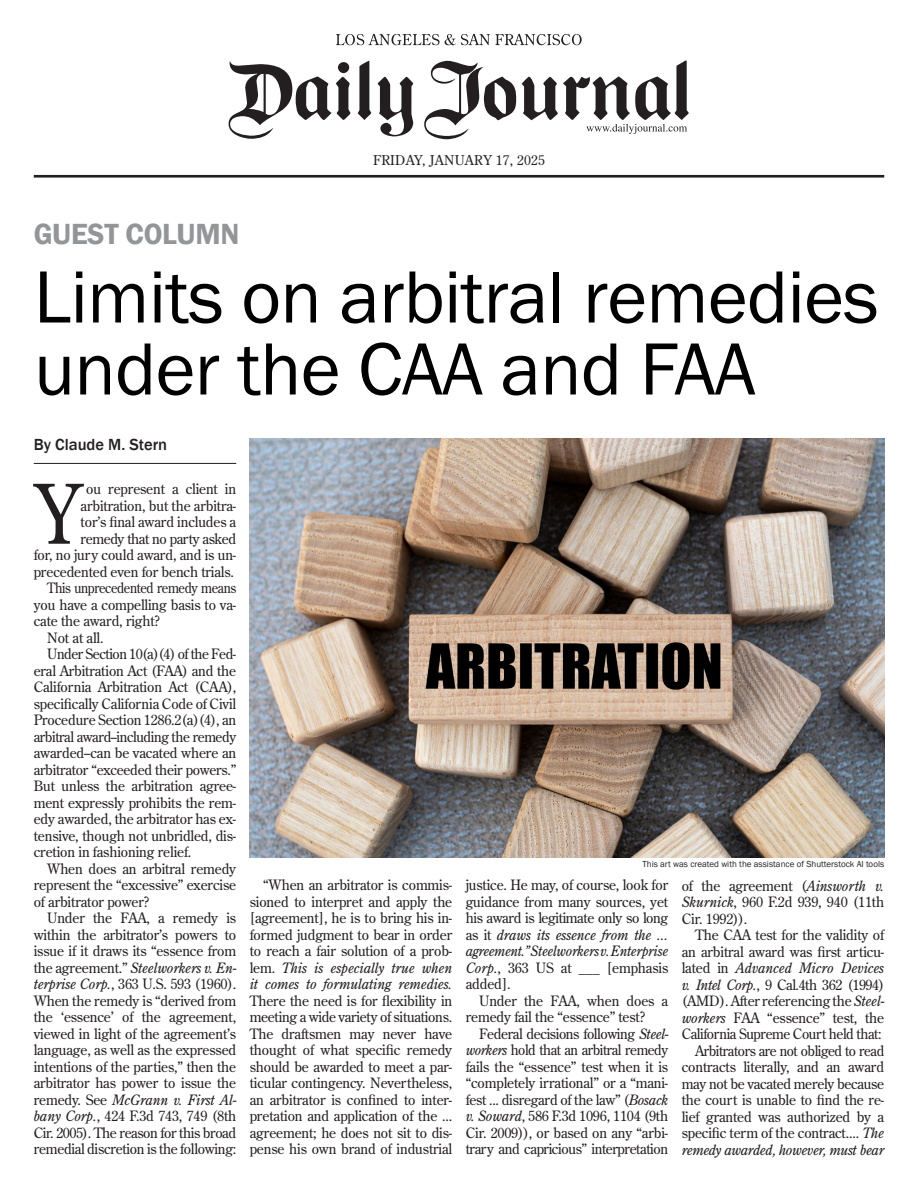
<style>
.page{position:relative;width:918px;height:1188px;background:#fff}
.page>*{position:absolute;margin:0;border:0;box-sizing:border-box;transform-origin:0 0}
.t1{font:81.9px "Century Old Style Std";color:#231f20;scale:.9 1}
.t2{font:76.5px/72px "Franklin Gothic";letter-spacing:-.01em;color:#000}
.t3{font:600 30px "Franklin Gothic";letter-spacing:-.01em;color:#939598}
.t4{font:500 16.5px "Franklin Gothic";color:#231f20}
.t5{font:14.25px/16.5px "Century Old Style Std";letter-spacing:-.01em;color:#231f20;text-align:justify}
.t6{font:14.25px "Century Old Style Std";letter-spacing:-.03em;color:#231f20}
.t7{font:italic 14.25px "Century Old Style Std";letter-spacing:-.01em;color:#231f20}
.t8{font:14.25px "Century Old Style Std";letter-spacing:-.03em;color:#231f20;scale:.91 1}
.t9{font:13.5px "Century Old Style Std";letter-spacing:.02em;color:#231f20}
.t10{font:9px "Franklin Gothic";color:#231f20}
.s1{font-style:normal}
.s2{font-style:italic}
</style>
<div class="page">
<img style="left:250px;top:439px;width:634px;height:418px">
<hr style="left:34px;top:463px;width:202px;height:1px;background:#231f20">
<hr style="left:34px;top:175px;width:850px;height:3px;background:#231f20">
<svg style="left:336px;top:34px;width:246px;height:11px"></svg>
<svg style="left:358px;top:61px;width:13px;height:59px"></svg>
<svg style="left:229px;top:61px;width:121px;height:78px"></svg>
<svg style="left:378px;top:77px;width:35px;height:59px"></svg>
<svg style="left:424px;top:61px;width:92px;height:78px"></svg>
<svg style="left:522px;top:61px;width:167px;height:73px"></svg>
<p class="t9" style="left:373px;top:151px;width:173px">FRIDAY, JANUARY 17, 2025</p>
<h3 class="t3" style="left:34px;top:215px;width:207px">GUEST COLUMN</h3>
<h2 class="t2" style="left:34px;top:263px;width:846px">Limits on arbitral remedies under the CAA and FAA</h2>
<p class="t4" style="left:34px;top:435px;width:135px">By Claude M. Stern</p>
<h1 class="t1" style="left:35px;top:461px;width:53px">Y</h1>
<p class="t5" style="left:86px;top:481px;width:151px">ou represent a client in</p>
<p class="t5" style="left:81px;top:497px;width:157px">arbitration, but the arbitra-</p>
<p class="t5" style="left:81px;top:514px;width:157px">tor’s final award includes a</p>
<p class="t6" style="left:81px;top:529px;width:157px">remedy that no party asked</p>
<p class="t5" style="left:34px;top:547px;width:204px">for, no jury could award, and is un-</p>
<p class="t5" style="left:34px;top:563px;width:202px">precedented even for bench trials.</p>
<p class="t8" style="left:47px;top:579px;width:209px">This unprecedented remedy means</p>
<p class="t5" style="left:34px;top:596px;width:204px">you have a compelling basis to va-</p>
<p class="t5" style="left:34px;top:613px;width:128px">cate the award, right?</p>
<p class="t5" style="left:47px;top:629px;width:58px">Not at all.</p>
<p class="t6" style="left:47px;top:645px;width:191px">Under Section 10(a)(4) of the Fed-</p>
<p class="t5" style="left:34px;top:662px;width:204px">eral Arbitration Act (FAA) and the</p>
<p class="t5" style="left:34px;top:679px;width:204px">California Arbitration Act (CAA),</p>
<p class="t5" style="left:34px;top:695px;width:204px">specifically California Code of Civil</p>
<p class="t5" style="left:34px;top:712px;width:204px">Procedure Section 1286.2(a)(4), an</p>
<p class="t6" style="left:34px;top:727px;width:204px">arbitral award--including the remedy</p>
<p class="t5" style="left:34px;top:745px;width:204px">awarded--can be vacated where an</p>
<p class="t5" style="left:34px;top:761px;width:204px">arbitrator “exceeded their powers.”</p>
<p class="t5" style="left:34px;top:778px;width:204px">But unless the arbitration agree-</p>
<p class="t5" style="left:34px;top:794px;width:204px">ment expressly prohibits the rem-</p>
<p class="t5" style="left:34px;top:811px;width:204px">edy awarded, the arbitrator has ex-</p>
<p class="t5" style="left:34px;top:827px;width:204px">tensive, though not unbridled, dis-</p>
<p class="t5" style="left:34px;top:844px;width:159px">cretion in fashioning relief.</p>
<p class="t5" style="left:47px;top:860px;width:191px">When does an arbitral remedy</p>
<p class="t5" style="left:34px;top:877px;width:204px">represent the “excessive” exercise</p>
<p class="t5" style="left:34px;top:893px;width:117px">of arbitrator power?</p>
<p class="t5" style="left:47px;top:910px;width:191px">Under the FAA, a remedy is</p>
<p class="t5" style="left:34px;top:926px;width:204px">within the arbitrator’s powers to</p>
<p class="t5" style="left:34px;top:943px;width:204px">issue if it draws its “essence from</p>
<p class="t7" style="left:34px;top:959px;width:204px"><span class="s1">the agreement.”</span> Steelworkers v. En-</p>
<p class="t5" style="left:34px;top:976px;width:204px"><span class="s2">terprise Corp.</span>, 363 U.S. 593 (1960).</p>
<p class="t5" style="left:34px;top:992px;width:204px">When the remedy is “derived from</p>
<p class="t5" style="left:34px;top:1009px;width:204px">the ‘essence’ of the agreement,</p>
<p class="t5" style="left:34px;top:1025px;width:204px">viewed in light of the agreement’s</p>
<p class="t5" style="left:34px;top:1042px;width:204px">language, as well as the expressed</p>
<p class="t5" style="left:34px;top:1058px;width:204px">intentions of the parties,” then the</p>
<p class="t5" style="left:34px;top:1075px;width:204px">arbitrator has power to issue the</p>
<p class="t7" style="left:34px;top:1091px;width:204px"><span class="s1">remedy. See</span> McGrann v. First Al-</p>
<p class="t5" style="left:34px;top:1108px;width:204px"><span class="s2">bany Corp.</span>, 424 F.3d 743, 749 (8th</p>
<p class="t6" style="left:34px;top:1123px;width:204px">Cir. 2005). The reason for this broad</p>
<p class="t5" style="left:34px;top:1141px;width:204px">remedial discretion is the following:</p>
<p class="t5" style="left:250px;top:877px;width:204px;text-indent:14px">“When an arbitrator is commis&shy;sioned to interpret and apply the [agreement], he is to bring his in&shy;formed judgment to bear in order to reach a fair solution of a prob&shy;lem. <span class="s2">This is especially true when it comes to formulating remedies.</span></p>
<p class="t5" style="left:250px;top:992px;width:204px">There the need is for flexibility in meeting a wide variety of situations.<br>The draftsmen may never have thought of what specific remedy should be awarded to meet a par&shy;ticular contingency. Nevertheless, an arbitrator is confined to inter&shy;pretation and application of the ... agreement; he does not sit to dis&shy;pense his own brand of industrial</p>
<p class="t10" style="left:643px;top:859px;width:243px">This art was created with the assistance of Shutterstock AI tools</p>
<p class="t5" style="left:466px;top:877px;width:204px">justice. He may, of course, look for guidance from many sources, yet his award is legitimate only so long as it <span class="s2">draws its essence from the ... agreement.”Steelworkers v. Enterprise Corp.</span>, 363 US at ___ [emphasis added].</p>
<p class="t5" style="left:466px;top:992px;width:204px;text-indent:14px">Under the FAA, when does a remedy fail the “essence” test?</p>
<p class="t5" style="left:466px;top:1025px;width:204px;text-indent:14px">Federal decisions following <span class="s2">Steel&shy;workers</span> hold that an arbitral remedy fails the “essence” test when it is “completely irrational” or a “mani&shy;fest ... disregard of the law” (<span class="s2">Bosack v. Soward</span>, 586 F.3d 1096, 1104 (9th Cir. 2009)), or based on any “arbi&shy;trary and capricious” interpretation</p>
<p class="t5" style="left:682px;top:877px;width:204px">of the agreement (<span class="s2">Ainsworth v.<br>Skurnick</span>, 960 F.2d 939, 940 (11th Cir. 1992)).</p>
<p class="t5" style="left:682px;top:926px;width:204px;text-align:right">The CAA test for the validity of an arbitral award was first articu&shy;lated in <span class="s2">Advanced Micro Devices v. Intel Corp.</span>, 9 Cal.4th 362 (1994) (AMD). After referencing the <span class="s2">Steel&shy;workers</span> FAA “essence” test, the California Supreme Court held that:<br>Arbitrators are not obliged to read contracts literally, and an award may not be vacated merely because the court is unable to find the re&shy;lief granted was authorized by a specific term of the contract.... <span class="s2">The remedy awarded, however, must bear</span></p>
</div>
